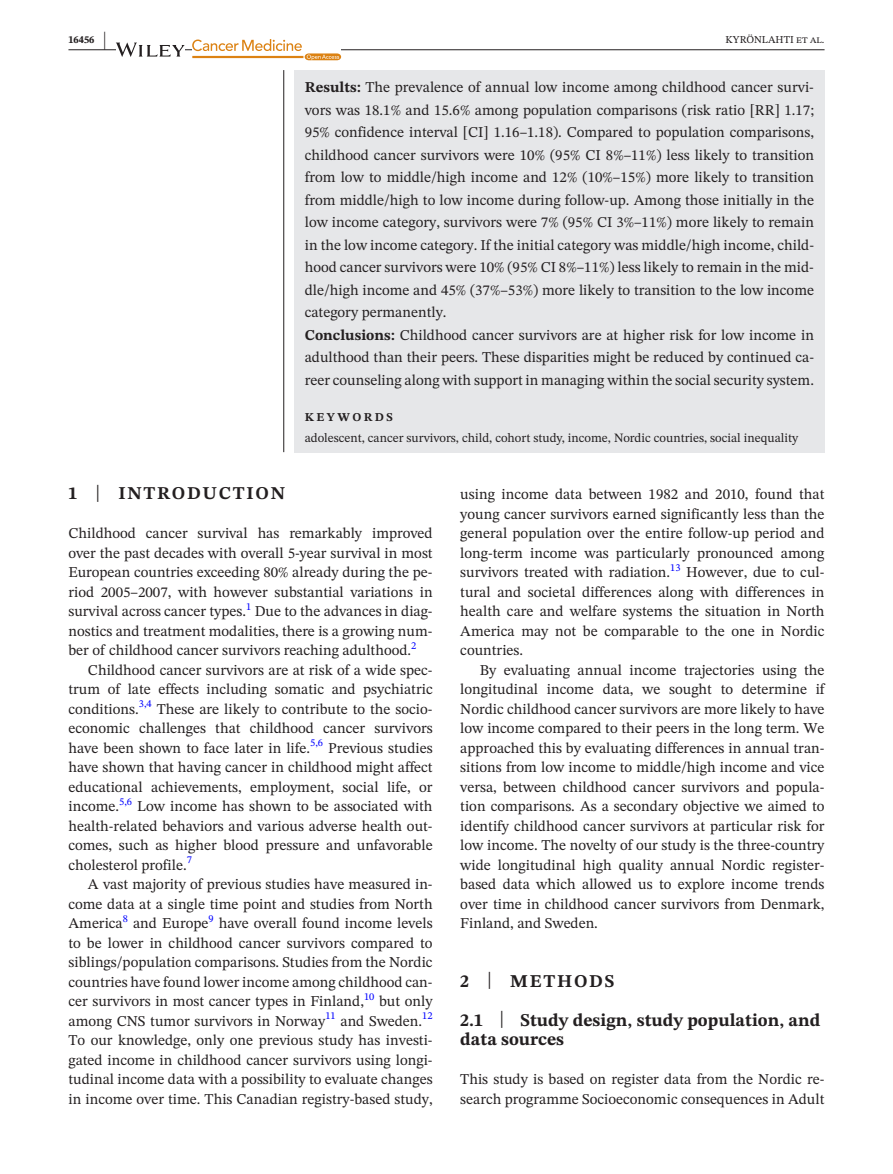
<style>
.page{position:relative;width:893px;height:1174px;background:#fff}
.page>*{position:absolute;margin:0;border:0;box-sizing:border-box;transform-origin:0 0}
.t1{font:700 18px/39px "STIX Two Text";color:#231f20}
.t2{font:700 18px "STIX Two Text";letter-spacing:.1em;color:#231f20}
.t3{font:15px/19.5px "STIX Two Text";color:#231f20;text-align:justify}
.t4{font:12.75px "STIX Two Text";color:#231f20}
.t5{font:700 12px "STIX Two Text";letter-spacing:.2em;color:#231f20}
.t6{font:10.5px "STIX Two Text";color:#00f}
.t7{font:10.5px "STIX Two Text";color:#231f20}
.t8{font:700 10.5px "STIX Two Text";color:#231f20}
.s1{font-size:21px}
.s2{font-weight:700}
.s3{font-weight:400;font-size:23.7px}
</style>
<div class="page">
<hr style="left:68px;top:49px;width:756px;height:1px;background:#231f20">
<svg style="left:116px;top:43px;width:69px;height:14px"></svg>
<svg style="left:192px;top:39px;width:149px;height:21px"></svg>
<div style="left:294px;top:70px;width:530px;height:382px;background:#e6e7e9"></div>
<hr style="left:283px;top:70px;width:1px;height:382px;background:#231f20">
<p class="t8" style="left:68px;top:32px;width:39px">16456 <span class="s1">|</span></p>
<p class="t7" style="left:725px;top:32px;width:100px">KYRÖNLAHTI et al.</p>
<p class="t3" style="left:305px;top:76px;width:511px;line-height:22.5px;text-align:left"><span class="s2">Results:</span> The prevalence of annual low income among childhood cancer survi&shy;vors was 18.1% and 15.6% among population comparisons (risk ratio [RR] 1.17; 95% confidence interval [CI] 1.16–1.18). Compared to population comparisons, childhood cancer survivors were 10% (95% CI 8%–11%) less likely to transition from low to middle/high income and 12% (10%–15%) more likely to transition from middle/high to low income during follow-up. Among those initially in the low income category, survivors were 7% (95% CI 3%–11%) more likely to remain in the low income category. If the initial category was middle/high income, child&shy;hood cancer survivors were 10% (95% CI 8%–11%) less likely to remain in the mid&shy;dle/high income and 45% (37%–53%) more likely to transition to the low income category permanently.<br><span class="s2">Conclusions:</span> Childhood cancer survivors are at higher risk for low income in adulthood than their peers. These disparities might be reduced by continued ca&shy;reer counseling along with support in managing within the social security system.</p>
<p class="t5" style="left:305px;top:408px;width:90px">KEYWORDS</p>
<p class="t4" style="left:305px;top:428px;width:495px">adolescent, cancer survivors, child, cohort study, income, Nordic countries, social inequality</p>
<p class="t2" style="left:68px;top:480px;width:218px">1 <span class="s3">|</span> INTRODUCTION</p>
<p class="t3" style="left:68px;top:523px;width:366px">Childhood cancer survival has remarkably improved over the past decades with overall 5-year survival in most European countries exceeding 80% already during the pe&shy;riod 2005–2007, with however substantial variations in survival across cancer types.</p>
<p class="t6" style="left:246px;top:598px;width:7px">1</p>
<p class="t3" style="left:68px;top:601px;width:366px;text-indent:186px">Due to the advances in diag&shy;nostics and treatment modalities, there is a growing num&shy;ber of childhood cancer survivors reaching adulthood.</p>
<p class="t6" style="left:411px;top:637px;width:7px">2</p>
<p class="t3" style="left:68px;top:660px;width:366px;text-indent:20px">Childhood cancer survivors are at risk of a wide spec&shy;trum of late effects including somatic and psychiatric conditions.</p>
<p class="t6" style="left:139px;top:696px;width:14px">3,4</p>
<p class="t3" style="left:68px;top:699px;width:366px;text-indent:88px">These are likely to contribute to the socio&shy;economic challenges that childhood cancer survivors have been shown to face later in life.</p>
<p class="t6" style="left:310px;top:735px;width:14px">5,6</p>
<p class="t3" style="left:68px;top:738px;width:366px;text-indent:260px">Previous studies have shown that having cancer in childhood might affect educational achievements, employment, social life, or income.</p>
<p class="t6" style="left:119px;top:793px;width:14px">5,6</p>
<p class="t3" style="left:68px;top:796px;width:366px;text-indent:69px">Low income has shown to be associated with health-related behaviors and various adverse health out&shy;comes, such as higher blood pressure and unfavorable cholesterol profile.</p>
<p class="t6" style="left:187px;top:852px;width:7px">7</p>
<p class="t3" style="left:68px;top:874px;width:366px;text-indent:20px">A vast majority of previous studies have measured in&shy;come data at a single time point and studies from North America</p>
<p class="t6" style="left:123px;top:910px;width:7px">8</p>
<p class="t3" style="left:133px;top:913px;width:77px">and Europe</p>
<p class="t6" style="left:208px;top:910px;width:7px">9</p>
<p class="t3" style="left:68px;top:913px;width:366px;text-indent:150px">have overall found income levels to be lower in childhood cancer survivors compared to siblings/population comparisons. Studies from the Nordic countries have found lower income among childhood can&shy;cer survivors in most cancer types in Finland,</p>
<p class="t6" style="left:364px;top:988px;width:12px">10</p>
<p class="t3" style="left:379px;top:991px;width:55px">but only</p>
<p class="t6" style="left:325px;top:1008px;width:12px">11</p>
<p class="t3" style="left:340px;top:1011px;width:83px">and Sweden.</p>
<p class="t6" style="left:422px;top:1008px;width:12px">12</p>
<p class="t3" style="left:68px;top:1030px;width:366px">To our knowledge, only one previous study has investi&shy;gated income in childhood cancer survivors using longi&shy;tudinal income data with a possibility to evaluate changes in income over time. This Canadian registry-based study,</p>
<p class="t3" style="left:68px;top:1011px;width:258px">among CNS tumor survivors in Norway</p>
<p class="t3" style="left:460px;top:484px;width:366px">using income data between 1982 and 2010, found that young cancer survivors earned significantly less than the general population over the entire follow-up period and long-term income was particularly pronounced among survivors treated with radiation.</p>
<p class="t6" style="left:670px;top:559px;width:12px">13</p>
<p class="t3" style="left:460px;top:562px;width:366px;text-indent:226px">However, due to cul&shy;tural and societal differences along with differences in health care and welfare systems the situation in North America may not be comparable to the one in Nordic countries.</p>
<p class="t3" style="left:460px;top:660px;width:366px;text-indent:20px">By evaluating annual income trajectories using the longitudinal income data, we sought to determine if Nordic childhood cancer survivors are more likely to have low income compared to their peers in the long term. We approached this by evaluating differences in annual tran&shy;sitions from low income to middle/high income and vice versa, between childhood cancer survivors and popula&shy;tion comparisons. As a secondary objective we aimed to identify childhood cancer survivors at particular risk for low income. The novelty of our study is the three-country wide longitudinal high quality annual Nordic register&shy;based data which allowed us to explore income trends over time in childhood cancer survivors from Denmark, Finland, and Sweden.</p>
<p class="t1" style="left:460px;top:962px;width:362px">2 <span class="s3">|</span> METHODS<br>2.1 <span class="s3">|</span> Study design, study population, and</p>
<p class="t1" style="left:460px;top:1020px;width:105px">data sources</p>
<p class="t3" style="left:460px;top:1069px;width:366px">This study is based on register data from the Nordic re&shy;search programme Socioeconomic consequences in Adult</p>
</div>
